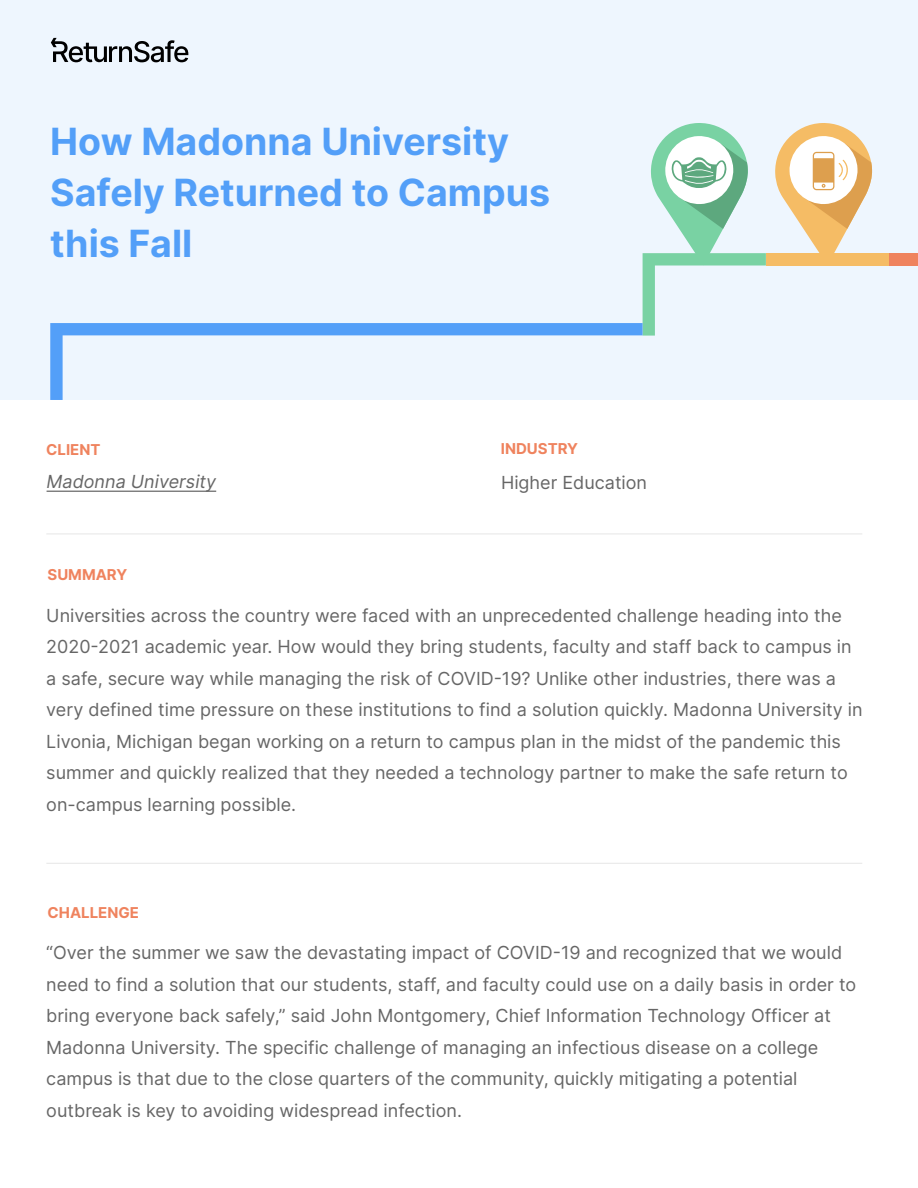
<style>
.page{position:relative;width:918px;height:1188px;background:#fff}
.page>*{position:absolute;margin:0;border:0;box-sizing:border-box;transform-origin:0 0}
.t1{font:700 37.5px/51px "Inter";color:#539ff8}
.t2{font:18px/31.5px "Inter";color:#666}
.t3{font:italic 18px "Inter";color:#666}
.t4{font:700 15px "Inter";color:#ef835e}
</style>
<div class="page">
<div style="left:0;top:0;width:918px;height:400px;background:#eef6fe"></div>
<hr style="left:47px;top:491px;width:169px;height:1px;background:#666">
<div style="left:766px;top:253px;width:123px;height:13px;background:#f5bc65"></div>
<div style="left:889px;top:253px;width:29px;height:13px;background:#ef835e"></div>
<svg style="left:643px;top:123px;width:123px;height:213px"></svg>
<svg style="left:50px;top:323px;width:593px;height:77px"></svg>
<hr style="left:46px;top:534px;width:816px;height:1px;background:#e6e6e6">
<hr style="left:46px;top:863px;width:816px;height:1px;background:#e6e6e6">
<svg style="left:775px;top:123px;width:97px;height:130px"></svg>
<svg style="left:51px;top:38px;width:137px;height:24px"></svg>
<h1 class="t1" style="left:50px;top:115px;width:501px">How Madonna University<br>Safely Returned to Campus this Fall</h1>
<p class="t4" style="left:46px;top:439px;width:56px">CLIENT</p>
<p class="t3" style="left:47px;top:469px;width:171px">Madonna University</p>
<p class="t4" style="left:501px;top:438px;width:79px">INDUSTRY</p>
<p class="t2" style="left:501px;top:466px;width:148px">Higher Education</p>
<p class="t4" style="left:48px;top:564px;width:81px">SUMMARY</p>
<p class="t2" style="left:46px;top:599px;width:818px">Universities across the country were faced with an unprecedented challenge heading into the 2020-2021 academic year. How would they bring students, faculty and staff back to campus in a safe, secure way while managing the risk of COVID-19? Unlike other industries, there was a very defined time pressure on these institutions to find a solution quickly. Madonna University in Livonia, Michigan began working on a return to campus plan in the midst of the pandemic this summer and quickly realized that they needed a technology partner to make the safe return to on-campus learning possible.</p>
<p class="t4" style="left:48px;top:901px;width:93px">CHALLENGE</p>
<p class="t2" style="left:46px;top:936px;width:811px">“Over the summer we saw the devastating impact of COVID-19 and recognized that we would need to find a solution that our students, staff, and faculty could use on a daily basis in order to bring everyone back safely,” said John Montgomery, Chief Information Technology Officer at Madonna University. The specific challenge of managing an infectious disease on a college campus is that due to the close quarters of the community, quickly mitigating a potential outbreak is key to avoiding widespread infection.</p>
</div>
